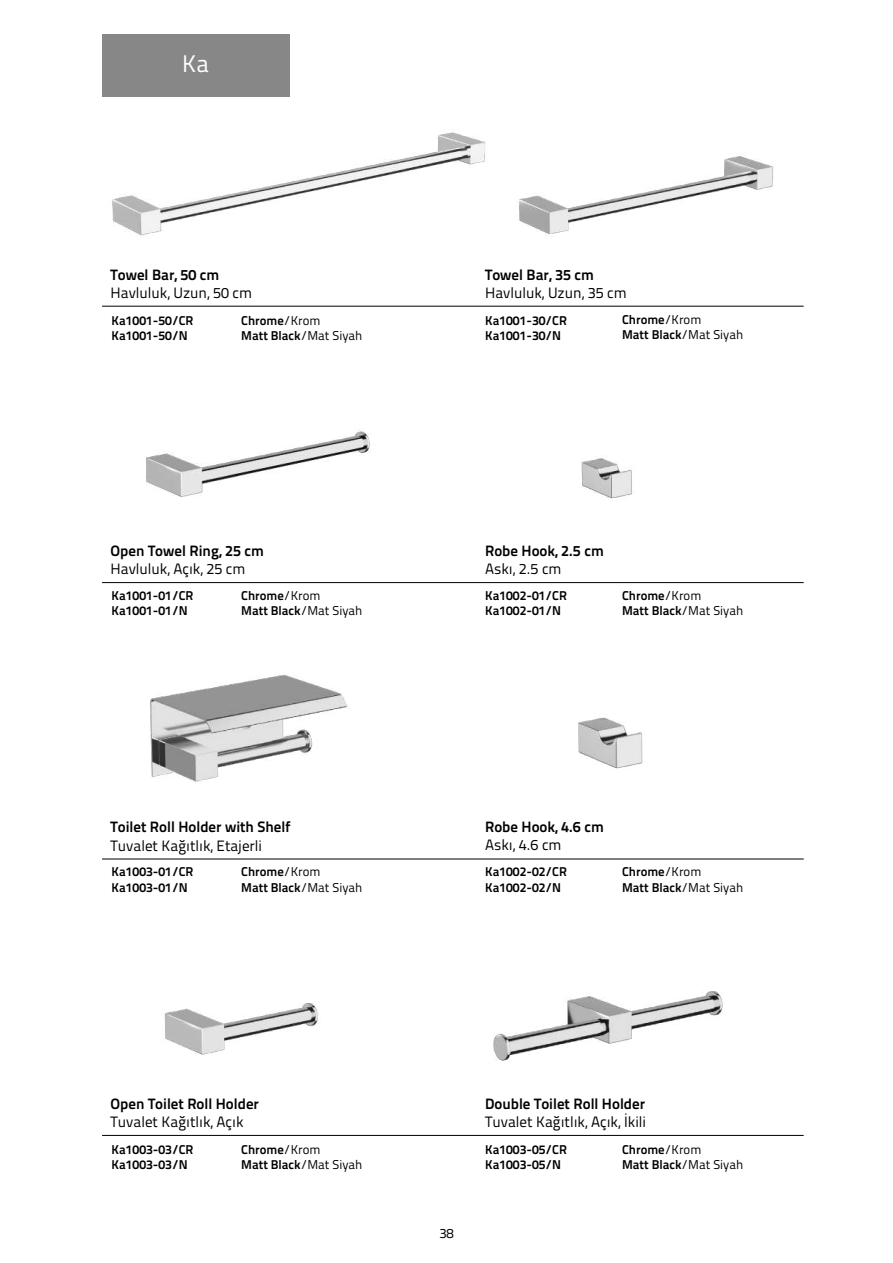
<style>
.page{position:relative;width:893px;height:1263px;background:#fff}
.page>*{position:absolute;margin:0;border:0;box-sizing:border-box;transform-origin:0 0}
.t1{font:24px "Titillium Text 25 L 400 wt";color:#fff}
.t2{font:15px "Titillium Text 25 L 400 wt";color:#000}
.t3{font:15px "Titillium Text 25 L 800 wt";color:#000}
.t4{font:13.5px "Titillium Text 25 L 400 wt";color:#000}
.t5{font:12.75px/15.3px "Titillium Text 25 L 800 wt";color:#000}
.s1{font-family:"Titillium Text 25 L 400 wt"}
</style>
<div class="page">
<img style="left:112px;top:132px;width:374px;height:104px">
<img style="left:146px;top:430px;width:224px;height:67px">
<img style="left:164px;top:1003px;width:154px;height:52px">
<img style="left:493px;top:991px;width:230px;height:70px">
<img style="left:519px;top:156px;width:255px;height:78px">
<img style="left:578px;top:717px;width:65px;height:52px">
<img style="left:150px;top:675px;width:199px;height:107px">
<img style="left:581px;top:458px;width:51px;height:41px">
<div style="left:102px;top:34px;width:187px;height:63px;background:#878787"></div>
<hr style="left:102px;top:1135px;width:702px;height:1px;background:#000">
<hr style="left:102px;top:859px;width:702px;height:1px;background:#000">
<hr style="left:102px;top:582px;width:702px;height:1px;background:#000">
<hr style="left:102px;top:306px;width:702px;height:1px;background:#000">
<h1 class="t1" style="left:182px;top:46px;width:28px">Ka</h1>
<p class="t3" style="left:111px;top:263px;width:110px">Towel Bar, 50 cm</p>
<p class="t2" style="left:111px;top:281px;width:143px">Havluluk, Uzun, 50 cm</p>
<p class="t3" style="left:485px;top:263px;width:110px">Towel Bar, 35 cm</p>
<p class="t2" style="left:485px;top:281px;width:143px">Havluluk, Uzun, 35 cm</p>
<p class="t5" style="left:112px;top:312px;width:83px">Ka1001-50/CR<br>Ka1001-50/N</p>
<p class="t5" style="left:485px;top:312px;width:83px">Ka1001-30/CR<br>Ka1001-30/N</p>
<p class="t5" style="left:241px;top:312px;width:123px">Chrome<span class="s1">/Krom<br></span>Matt Black<span class="s1">/Mat Siyah</span></p>
<p class="t5" style="left:622px;top:311px;width:123px">Chrome<span class="s1">/Krom<br></span>Matt Black<span class="s1">/Mat Siyah</span></p>
<p class="t3" style="left:111px;top:539px;width:155px">Open Towel Ring, 25 cm</p>
<p class="t2" style="left:111px;top:558px;width:136px">Havluluk, Açık, 25 cm</p>
<p class="t3" style="left:485px;top:539px;width:120px">Robe Hook, 2.5 cm</p>
<p class="t2" style="left:485px;top:558px;width:78px">Askı, 2.5 cm</p>
<p class="t5" style="left:112px;top:587px;width:83px">Ka1001-01/CR<br>Ka1001-01/N</p>
<p class="t5" style="left:241px;top:587px;width:123px">Chrome<span class="s1">/Krom<br></span>Matt Black<span class="s1">/Mat Siyah</span></p>
<p class="t5" style="left:485px;top:587px;width:83px">Ka1002-01/CR<br>Ka1002-01/N</p>
<p class="t5" style="left:622px;top:587px;width:123px">Chrome<span class="s1">/Krom<br></span>Matt Black<span class="s1">/Mat Siyah</span></p>
<p class="t3" style="left:111px;top:816px;width:181px">Toilet Roll Holder with Shelf</p>
<p class="t2" style="left:111px;top:834px;width:153px">Tuvalet Kağıtlık, Etajerli</p>
<p class="t3" style="left:485px;top:816px;width:120px">Robe Hook, 4.6 cm</p>
<p class="t2" style="left:485px;top:834px;width:78px">Askı, 4.6 cm</p>
<p class="t5" style="left:112px;top:863px;width:83px">Ka1003-01/CR<br>Ka1003-01/N</p>
<p class="t5" style="left:241px;top:863px;width:123px">Chrome<span class="s1">/Krom<br></span>Matt Black<span class="s1">/Mat Siyah</span></p>
<p class="t5" style="left:485px;top:863px;width:83px">Ka1002-02/CR<br>Ka1002-02/N</p>
<p class="t5" style="left:622px;top:863px;width:123px">Chrome<span class="s1">/Krom<br></span>Matt Black<span class="s1">/Mat Siyah</span></p>
<p class="t3" style="left:111px;top:1092px;width:150px">Open Toilet Roll Holder</p>
<p class="t2" style="left:111px;top:1110px;width:134px">Tuvalet Kağıtlık, Açık</p>
<p class="t3" style="left:485px;top:1092px;width:161px">Double Toilet Roll Holder</p>
<p class="t2" style="left:485px;top:1110px;width:162px">Tuvalet Kağıtlık, Açık, İkili</p>
<p class="t5" style="left:112px;top:1141px;width:83px">Ka1003-03/CR<br>Ka1003-03/N</p>
<p class="t5" style="left:241px;top:1141px;width:123px">Chrome<span class="s1">/Krom<br></span>Matt Black<span class="s1">/Mat Siyah</span></p>
<p class="t5" style="left:485px;top:1141px;width:83px">Ka1003-05/CR<br>Ka1003-05/N</p>
<p class="t5" style="left:622px;top:1141px;width:123px">Chrome<span class="s1">/Krom<br></span>Matt Black<span class="s1">/Mat Siyah</span></p>
<p class="t4" style="left:439px;top:1223px;width:16px">38</p>
</div>
